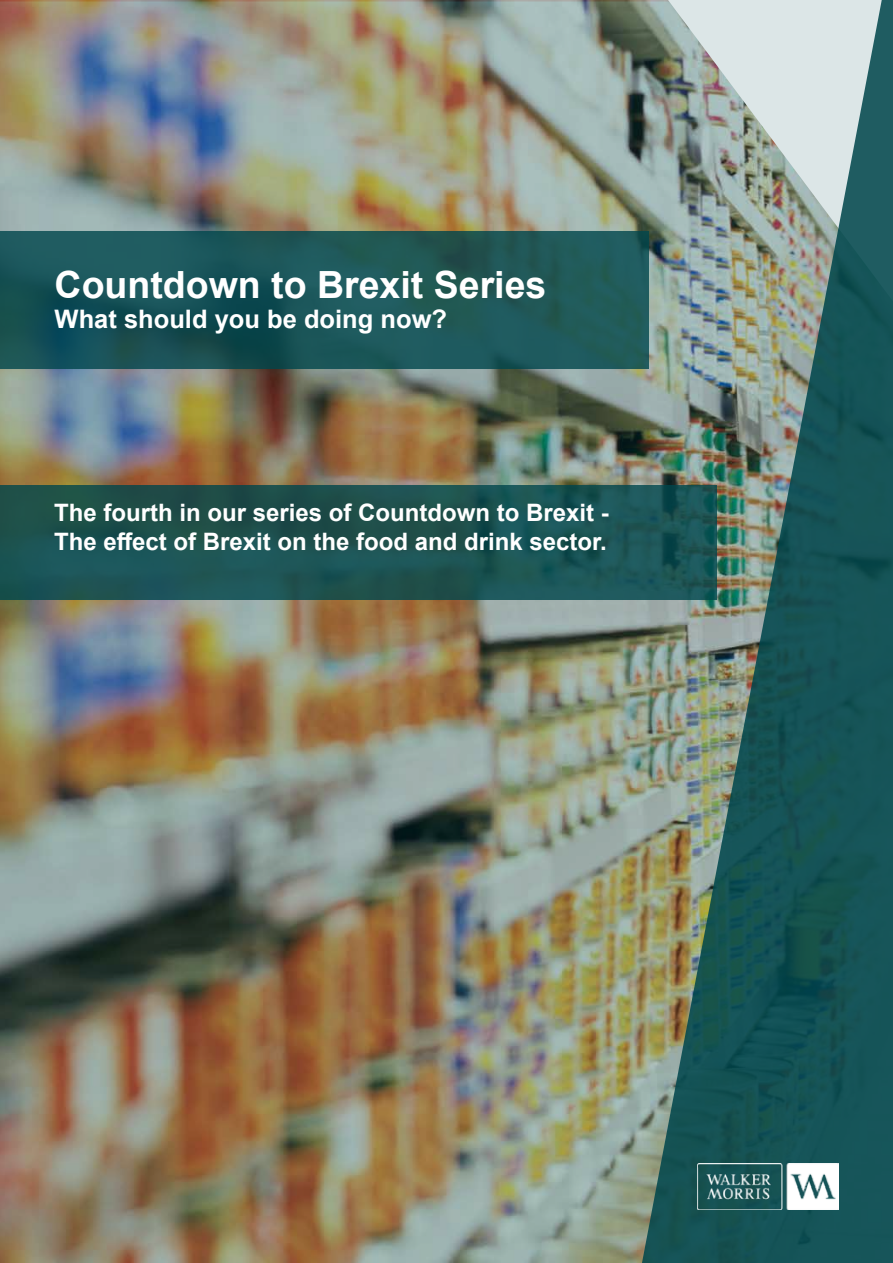
<style>
.page{position:relative;width:893px;height:1263px;background:#fff}
.page>*{position:absolute;margin:0;border:0;box-sizing:border-box;transform-origin:0 0}
.t1{font:700 37.5px "Arial";color:#fff}
.t2{font:700 25.5px "Arial";color:#fff}
.t3{font:700 24px/28.8px "Arial";color:#fff}
</style>
<div class="page">
<img style="left:0;top:0;width:612px;height:1263px">
<svg style="left:0;top:232px;width:612px;height:137px;background:#1b5457"></svg>
<img style="left:612px;top:0;width:281px;height:1263px">
<img style="left:697px;top:1163px;width:142px;height:46px">
<svg style="left:0;top:485px;width:716px;height:115px;background:#1c5251"></svg>
<h1 class="t1" style="left:55px;top:258px;width:493px">Countdown to Brexit Series</h1>
<p class="t2" style="left:55px;top:301px;width:394px">What should you be doing now?</p>
<p class="t3" style="left:54px;top:499px;width:556px">The fourth in our series of Countdown to Brexit -<br>The effect of Brexit on the food and drink sector.</p>
</div>
